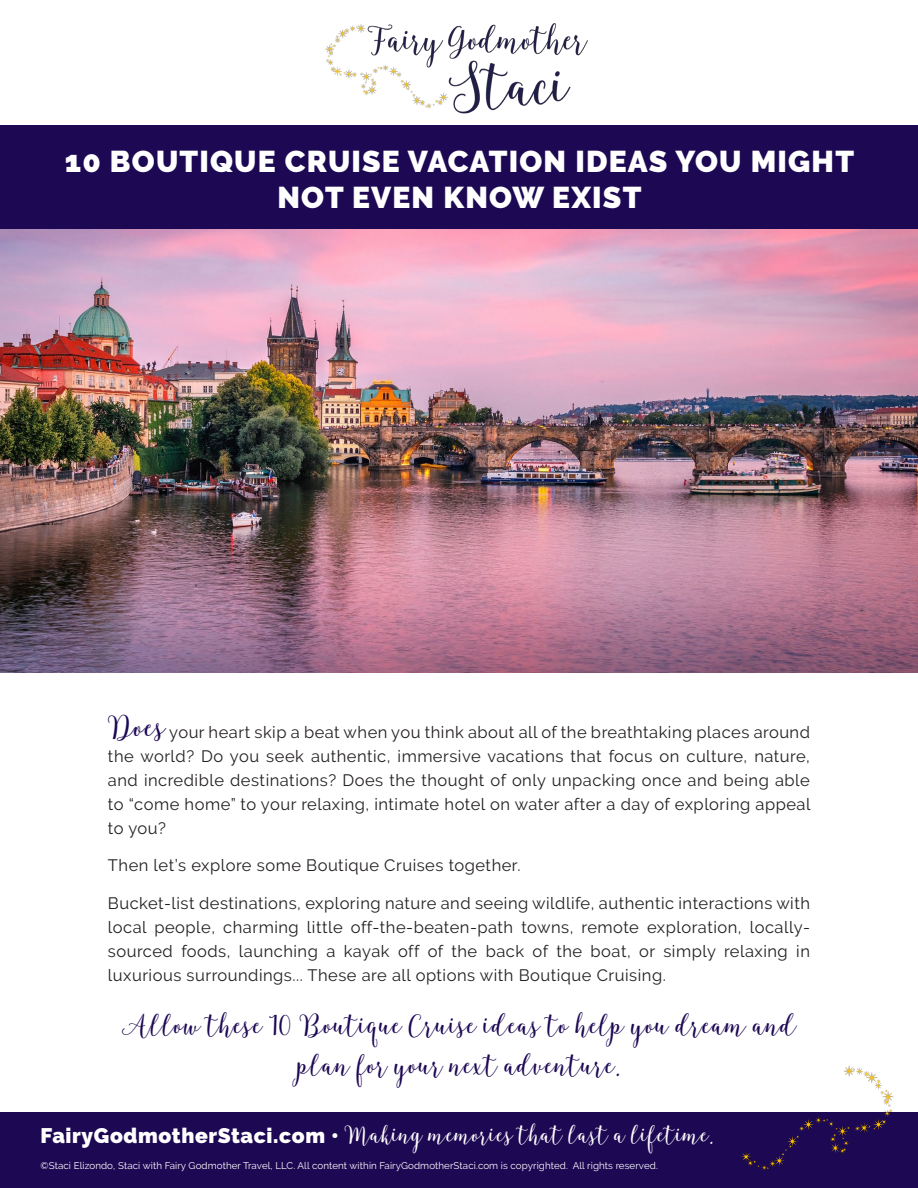
<style>
.page{position:relative;width:918px;height:1188px;background:#fff}
.page>*{position:absolute;margin:0;border:0;box-sizing:border-box;transform-origin:0 0}
.t1{font:31.5px/40.5px "Blingtastic Script";letter-spacing:.03em;color:#1d0854;text-align:center}
.t2{font:900 30px/36px "Raleway";letter-spacing:.04em;color:#fff;text-align:center}
.t3{font:27px "Blingtastic Script";letter-spacing:.03em;color:#fff}
.t4{font:16.5px/24px "Raleway";letter-spacing:.03em;color:#231f20;text-align:justify}
.t5{font:9.75px "Raleway";letter-spacing:.01em;color:#fff}
.s1{font-family:"Blingtastic Script";font-size:34.5px;color:#1d0854}
.s2{font-family:"Raleway";font-weight:900;font-size:21px}
</style>
<div class="page">
<div style="left:0;top:1112px;width:918px;height:76px;background:#1d0854"></div>
<img style="left:326px;top:23px;width:262px;height:91px">
<div style="left:0;top:125px;width:918px;height:105px;background:#1d0854"></div>
<img style="left:741px;top:1065px;width:153px;height:106px">
<img style="left:0;top:230px;width:918px;height:443px">
<h2 class="t2" style="left:65px;top:144px;width:791px">10 BOUTIQUE CRUISE VACATION IDEAS YOU MIGHT<br>NOT EVEN KNOW EXIST</h2>
<p class="t4" style="left:108px;top:720px;width:704px"><span class="s1">Does</span> your heart skip a beat when you think about all of the breathtaking places around the world? Do you seek authentic, immersive vacations that focus on culture, nature, and incredible destinations? Does the thought of only unpacking once and being able to “come home” to your relaxing, intimate hotel on water after a day of exploring appeal to you?</p>
<p class="t4" style="left:108px;top:853px;width:414px">Then let’s explore some Boutique Cruises together.</p>
<p class="t4" style="left:108px;top:891px;width:704px">Bucket-list destinations, exploring nature and seeing wildlife, authentic interactions with local people, charming little off-the-beaten-path towns, remote exploration, locally&shy;sourced foods, launching a kayak off of the back of the boat, or simply relaxing in luxurious surroundings... These are all options with Boutique Cruising.</p>
<h1 class="t1" style="left:122px;top:1007px;width:675px">Allow these 10 Boutique Cruise ideas to help you dream and plan for your next adventure.</h1>
<h3 class="t3" style="left:40px;top:1120px;width:675px"><span class="s2">FAIRYGODMOTHERSTACI.COM •</span> Making memories that last a lifetime.</h3>
<p class="t5" style="left:40px;top:1160px;width:619px">©Staci Elizondo, Staci with Fairy Godmother Travel, LLC. All content within FairyGodmotherStaci.com is copyrighted. All rights reserved.</p>
</div>
